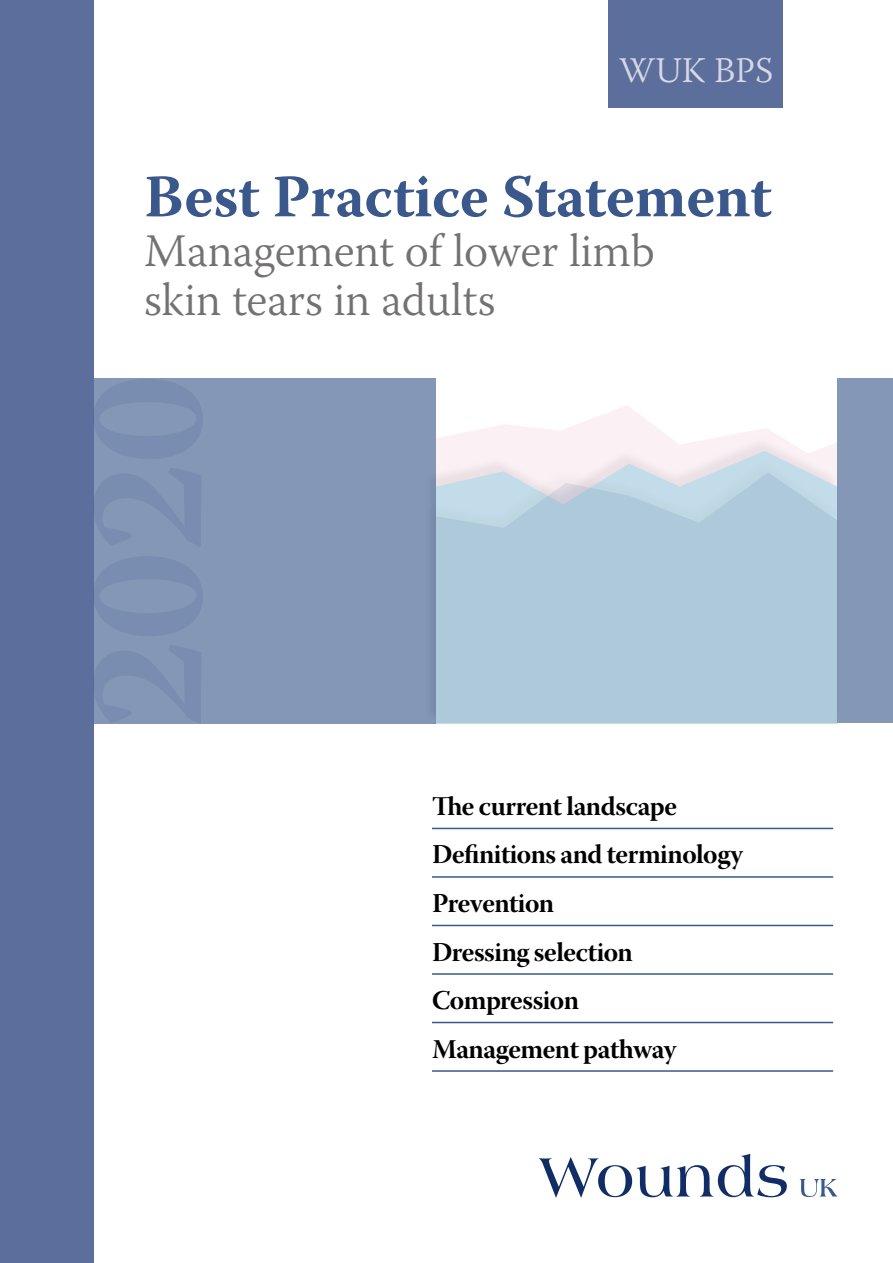
<style>
.page{position:relative;width:893px;height:1263px;background:#fff}
.page>*{position:absolute;margin:0;border:0;box-sizing:border-box;transform-origin:0 0}
.t1{font:700 60px "Warnock Pro";letter-spacing:-.005em;color:#3a588b}
.t2{font:300 46.5px/49.5px "Warnock Pro";letter-spacing:-.005em;color:#737172}
.t3{font:300 36px "Warnock Pro";letter-spacing:.005em;color:#d8d8e4}
.t4{font:27px/48.4px "Warnock Pro Bold Subh";letter-spacing:-.02em;color:#000}
</style>
<div class="page">
<div style="left:0;top:378px;width:436px;height:346px;background:#8497b7"></div>
<div style="left:0;top:0;width:94px;height:1263px;background:#5c6e9c"></div>
<div style="left:608px;top:0;width:175px;height:107px;background:#5c6e9c"></div>
<hr style="left:432px;top:828px;width:401px;height:1px;background:#3a588b">
<hr style="left:432px;top:876px;width:401px;height:2px;background:#3a588b">
<hr style="left:432px;top:925px;width:401px;height:1px;background:#3a588b">
<hr style="left:432px;top:973px;width:401px;height:2px;background:#3a588b">
<hr style="left:432px;top:1022px;width:401px;height:1px;background:#3a588b">
<hr style="left:432px;top:1070px;width:401px;height:2px;background:#3a588b">
<div style="left:837px;top:378px;width:56px;height:345px;background:#8497b7"></div>
<svg style="left:800px;top:1179px;width:37px;height:18px"></svg>
<svg style="left:539px;top:1154px;width:248px;height:43px"></svg>
<svg style="left:436px;top:406px;width:401px;height:50px;fill:#fcf6f8"></svg>
<div style="left:423px;top:456px;width:418px;height:267px;background:#000;opacity:.2"></div>
<svg style="left:436px;top:473px;width:401px;height:251px;background:#b0cbdb"></svg>
<h3 class="t3" style="left:619px;top:48px;width:156px">WUK BPS</h3>
<h1 class="t1" style="left:144px;top:160px;width:629px">Best Practice Statement</h1>
<h2 class="t2" style="left:144px;top:225px;width:512px">Management of lower limb skin tears in adults</h2>
<p class="t4" style="left:432px;top:781px;width:313px">The current landscape<br>Definitions and terminology<br>Prevention<br>Dressing selection<br>Compression<br>Management pathway</p>
</div>
